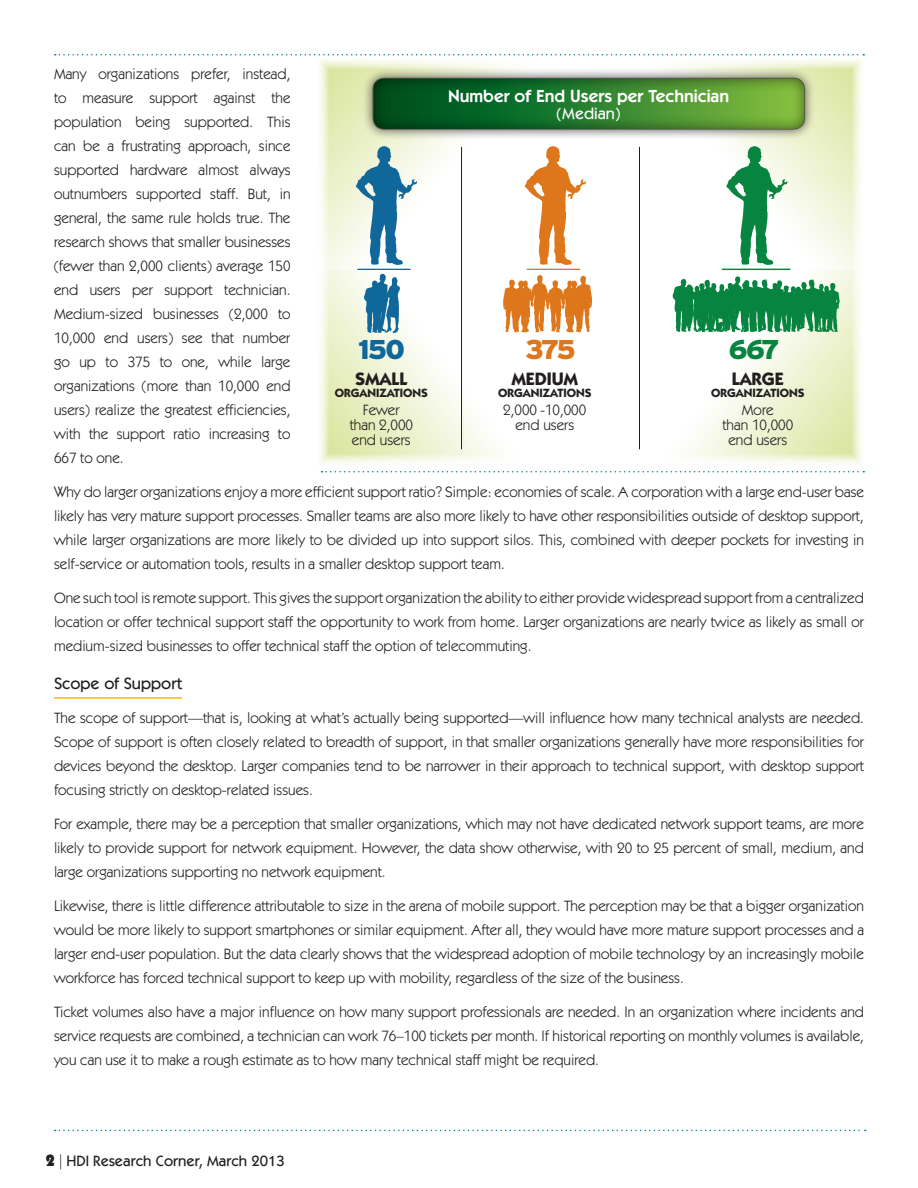
<style>
.page{position:relative;width:918px;height:1188px;background:#fff}
.page>*{position:absolute;margin:0;border:0;box-sizing:border-box;transform-origin:0 0}
.t1{font:900 27.15px "Interstate";color:#10679a}
.t2{font:900 27.15px "Interstate";color:#de761b}
.t3{font:900 27.15px "Interstate";color:#078540}
.t4{font:700 18px "Itc Kabel";color:#231f20}
.t5{font:600 17.55px "Itc Kabel";color:#fff}
.t6{font:500 16.5px "Itc Kabel";color:#231f20}
.t7{font:500 16.35px "Itc Kabel";color:#fff}
.t8{font:15px/24px "Itc Kabel";color:#231f20;text-align:justify}
.t9{font:500 15px "Itc Kabel";color:#231f20}
.t10{font:700 12px "Itc Kabel";color:#231f20}
.s1{font-weight:900;font-size:16.5px}
.s2{font-family:"Times New Roman";font-weight:400;font-size:16.5px}
</style>
<div class="page">
<svg style="left:55px;top:1130px;width:811px;height:1px"></svg>
<hr style="left:54px;top:697px;width:128px;height:2px;background:#fcb814">
<svg style="left:320px;top:60px;width:258px;height:210px"></svg>
<svg style="left:639px;top:60px;width:222px;height:210px"></svg>
<svg style="left:320px;top:270px;width:254px;height:193px"></svg>
<svg style="left:639px;top:270px;width:222px;height:193px"></svg>
<svg style="left:322px;top:471px;width:542px;height:1px"></svg>
<hr style="left:357px;top:269px;width:54px;height:1px;background:#10679a">
<hr style="left:527px;top:269px;width:53px;height:1px;background:#de761b">
<hr style="left:722px;top:269px;width:68px;height:1px;background:#078540">
<svg style="left:364px;top:274px;width:36px;height:59px"></svg>
<svg style="left:503px;top:275px;width:89px;height:57px"></svg>
<svg style="left:673px;top:276px;width:167px;height:56px"></svg>
<svg style="left:726px;top:145px;width:62px;height:120px"></svg>
<svg style="left:525px;top:145px;width:61px;height:120px"></svg>
<svg style="left:356px;top:145px;width:61px;height:120px"></svg>
<div style="left:362px;top:67px;width:454px;height:73px;background:#231f20;opacity:.75"></div>
<div style="left:373px;top:78px;width:433px;height:52px;background:#231f20;opacity:.75"></div>
<hr style="left:461px;top:147px;width:1px;height:302px;background:#231f20">
<hr style="left:639px;top:147px;width:1px;height:302px;background:#231f20">
<svg style="left:55px;top:54px;width:809px;height:2px"></svg>
<p class="t8" style="left:54px;top:62px;width:238px">Many organizations prefer, instead, to measure support against the population being supported. This can be a frustrating approach, since supported hardware almost always outnumbers supported staff. But, in general, the same rule holds true. The research shows that smaller businesses (fewer than 2,000 clients) average 150 end users per support technician.<br>Medium-sized businesses (2,000 to 10,000 end users) see that number go up to 375 to one, while large organizations (more than 10,000 end users) realize the greatest efficiencies, with the support ratio increasing to 667 to one.</p>
<p class="t8" style="left:54px;top:480px;width:812px">Why do larger organizations enjoy a more efficient support ratio? Simple: economies of scale. A corporation with a large end-user base likely has very mature support processes. Smaller teams are also more likely to have other responsibilities outside of desktop support, while larger organizations are more likely to be divided up into support silos. This, combined with deeper pockets for investing in self-service or automation tools, results in a smaller desktop support team.</p>
<p class="t8" style="left:54px;top:586px;width:811px">One such tool is remote support. This gives the support organization the ability to either provide widespread support from a centralized location or offer technical support staff the opportunity to work from home. Larger organizations are nearly twice as likely as small or medium-sized businesses to offer technical staff the option of telecommuting.</p>
<p class="t6" style="left:54px;top:674px;width:130px">Scope of Support</p>
<p class="t8" style="left:54px;top:706px;width:812px">The scope of support—that is, looking at what’s actually being supported—will influence how many technical analysts are needed.<br>Scope of support is often closely related to breadth of support, in that smaller organizations generally have more responsibilities for devices beyond the desktop. Larger companies tend to be narrower in their approach to technical support, with desktop support focusing strictly on desktop-related issues.</p>
<p class="t8" style="left:54px;top:812px;width:811px">For example, there may be a perception that smaller organizations, which may not have dedicated network support teams, are more likely to provide support for network equipment. However, the data show otherwise, with 20 to 25 percent of small, medium, and large organizations supporting no network equipment.</p>
<p class="t8" style="left:54px;top:894px;width:812px">Likewise, there is little difference attributable to size in the arena of mobile support. The perception may be that a bigger organization would be more likely to support smartphones or similar equipment. After all, they would have more mature support processes and a larger end-user population. But the data clearly shows that the widespread adoption of mobile technology by an increasingly mobile workforce has forced technical support to keep up with mobility, regardless of the size of the business.</p>
<p class="t8" style="left:54px;top:1000px;width:812px">Ticket volumes also have a major influence on how many support professionals are needed. In an organization where incidents and service requests are combined, a technician can work 76–100 tickets per month. If historical reporting on monthly volumes is available, you can use it to make a rough estimate as to how many technical staff might be required.</p>
<p class="t5" style="left:448px;top:85px;width:283px">Number of End Users per Technician</p>
<p class="t7" style="left:556px;top:104px;width:67px">(Median)</p>
<h1 class="t1" style="left:358px;top:332px;width:48px">150</h1>
<h1 class="t2" style="left:525px;top:332px;width:52px">375</h1>
<h1 class="t3" style="left:729px;top:332px;width:53px">667</h1>
<p class="t4" style="left:355px;top:368px;width:54px">SMALL</p>
<p class="t10" style="left:335px;top:386px;width:94px">ORGANIZATIONS</p>
<p class="t8" style="left:350px;top:402px;width:65px;line-height:15px;text-align:center">Fewer than 2,000 end users</p>
<p class="t4" style="left:512px;top:368px;width:68px">MEDIUM</p>
<p class="t10" style="left:498px;top:386px;width:94px">ORGANIZATIONS</p>
<p class="t8" style="left:503px;top:402px;width:84px;line-height:15px;text-align:center">2,000 -10,000 end users</p>
<p class="t4" style="left:732px;top:368px;width:12px">LARG</p>
<p class="t4" style="left:775px;top:368px;width:10px">E</p>
<p class="t10" style="left:711px;top:386px;width:94px">ORGANIZATIONS</p>
<p class="t8" style="left:722px;top:402px;width:72px;line-height:15px;text-align:center">More<br>than 10,000 end users</p>
<p class="t9" style="left:46px;top:1152px;width:240px"><span class="s1">2</span> <span class="s2">|</span> HDI Research Corner, March 2013</p>
</div>
